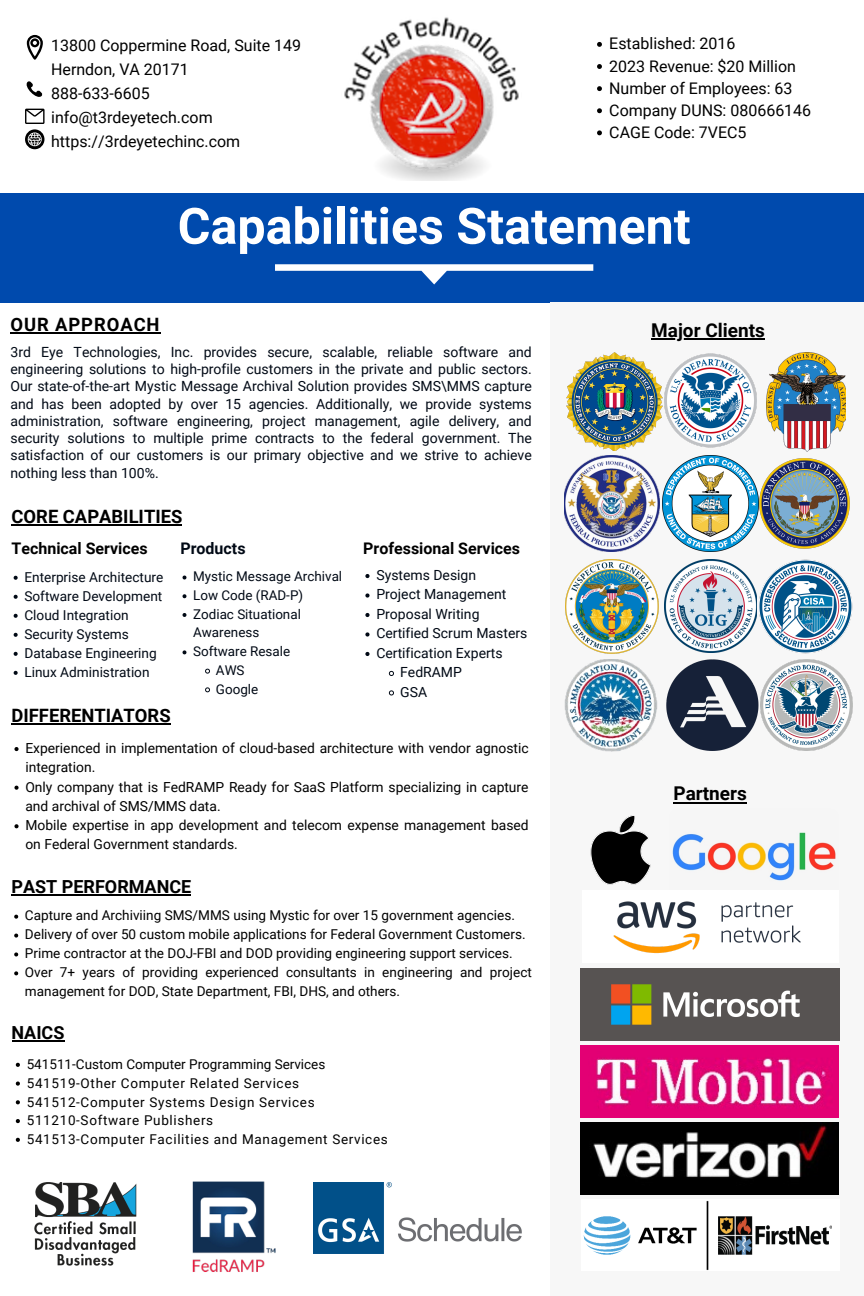
<style>
.page{position:relative;width:864px;height:1296px;background:#fff}
.page>*{position:absolute;margin:0;border:0;box-sizing:border-box;transform-origin:0 0}
.t1{font:700 50.15px "Roboto";color:#fff}
.t2{font:700 19px "Roboto";color:#000}
.t3{font:700 18.4px "Roboto";color:#000}
.t4{font:700 18.4px "Roboto";letter-spacing:.05em;color:#000}
.t5{font:700 18px "Roboto";color:#000}
.t6{font:16px/24px "Roboto";color:#000}
.t7{font:700 16px "Roboto";color:#000}
.t8{font:700 16px "Roboto";color:#010915}
.t9{font:14.05px/17.2px "Roboto";color:#010915;text-align:justify}
.t10{font:14px "Roboto";color:#010915}
.t11{font:13.85px/19.3px "Roboto";color:#000}
.t12{font:13.65px "Roboto";color:#010915}
.t13{font:13.6px/18.9px "Roboto";color:#000}
.t14{font:13.5px "Roboto";letter-spacing:.05em;color:#000}
.t15{font:13.5px "Roboto";color:#000}
.t16{font:13.45px/18.7px "Roboto";color:#010915}
</style>
<div class="page">
<div style="left:0;top:193px;width:864px;height:109px;background:#004aad"></div>
<div style="left:551px;top:302px;width:313px;height:994px;background:#f7f7f7"></div>
<img style="left:344px;top:17px;width:175px;height:163px">
<img style="left:590px;top:815px;width:61px;height:70px">
<img style="left:581px;top:968px;width:258px;height:72px">
<img style="left:669px;top:809px;width:169px;height:95px;border-radius:8px">
<div style="left:582px;top:890px;width:256px;height:72px;background:#fff"></div>
<img style="left:613px;top:901px;width:188px;height:53px">
<img style="left:35px;top:1182px;width:102px;height:84px">
<svg style="left:275px;top:264px;width:318px;height:21px"></svg>
<svg style="left:26px;top:81px;width:16px;height:16px"></svg>
<svg style="left:25px;top:109px;width:20px;height:40px"></svg>
<svg style="left:27px;top:35px;width:16px;height:25px"></svg>
<img style="left:583px;top:1201px;width:249px;height:69px">
<img style="left:766px;top:353px;width:80px;height:99px">
<img style="left:567px;top:353px;width:96px;height:98px">
<img style="left:664px;top:353px;width:93px;height:95px">
<img style="left:581px;top:1046px;width:258px;height:71px">
<img style="left:581px;top:1122px;width:258px;height:72px">
<img style="left:663px;top:456px;width:186px;height:96px">
<img style="left:564px;top:456px;width:95px;height:96px">
<img style="left:565px;top:560px;width:94px;height:93px">
<img style="left:665px;top:560px;width:92px;height:92px">
<img style="left:760px;top:560px;width:92px;height:94px">
<img style="left:564px;top:659px;width:94px;height:93px">
<img style="left:761px;top:659px;width:91px;height:92px">
<img style="left:666px;top:659px;width:92px;height:92px">
<img style="left:192px;top:1181px;width:84px;height:91px">
<img style="left:314px;top:1182px;width:208px;height:71px">
<svg style="left:14px;top:576px;width:4px;height:4px"></svg>
<svg style="left:14px;top:595px;width:4px;height:4px"></svg>
<svg style="left:14px;top:614px;width:4px;height:4px"></svg>
<svg style="left:14px;top:633px;width:4px;height:4px"></svg>
<svg style="left:14px;top:652px;width:4px;height:4px"></svg>
<svg style="left:14px;top:671px;width:4px;height:4px"></svg>
<svg style="left:183px;top:576px;width:3px;height:4px"></svg>
<svg style="left:183px;top:594px;width:3px;height:4px"></svg>
<svg style="left:183px;top:613px;width:3px;height:4px"></svg>
<svg style="left:183px;top:650px;width:3px;height:4px"></svg>
<svg style="left:205px;top:669px;width:5px;height:5px"></svg>
<svg style="left:205px;top:687px;width:5px;height:5px"></svg>
<hr style="left:651px;top:338px;width:114px;height:2px;background:#000">
<hr style="left:674px;top:802px;width:73px;height:1px;background:#000">
<svg style="left:597px;top:42px;width:5px;height:5px"></svg>
<svg style="left:597px;top:64px;width:5px;height:5px"></svg>
<svg style="left:597px;top:86px;width:5px;height:5px"></svg>
<svg style="left:597px;top:108px;width:5px;height:5px"></svg>
<svg style="left:597px;top:130px;width:5px;height:5px"></svg>
<hr style="left:10px;top:333px;width:151px;height:1px;background:#000">
<hr style="left:12px;top:524px;width:170px;height:1px;background:#000">
<svg style="left:365px;top:574px;width:5px;height:4px"></svg>
<svg style="left:365px;top:593px;width:5px;height:5px"></svg>
<svg style="left:365px;top:613px;width:5px;height:4px"></svg>
<svg style="left:365px;top:632px;width:5px;height:5px"></svg>
<svg style="left:365px;top:652px;width:5px;height:4px"></svg>
<svg style="left:389px;top:671px;width:5px;height:5px"></svg>
<svg style="left:389px;top:690px;width:5px;height:5px"></svg>
<hr style="left:12px;top:723px;width:159px;height:2px;background:#000">
<svg style="left:14px;top:747px;width:5px;height:4px"></svg>
<svg style="left:14px;top:786px;width:5px;height:4px"></svg>
<svg style="left:14px;top:824px;width:5px;height:4px"></svg>
<hr style="left:12px;top:894px;width:179px;height:2px;background:#000">
<svg style="left:14px;top:915px;width:4px;height:4px"></svg>
<svg style="left:14px;top:934px;width:4px;height:4px"></svg>
<svg style="left:14px;top:952px;width:4px;height:4px"></svg>
<svg style="left:14px;top:971px;width:4px;height:4px"></svg>
<svg style="left:16px;top:1063px;width:4px;height:4px"></svg>
<svg style="left:16px;top:1082px;width:4px;height:4px"></svg>
<svg style="left:16px;top:1100px;width:4px;height:4px"></svg>
<svg style="left:16px;top:1119px;width:4px;height:4px"></svg>
<svg style="left:16px;top:1138px;width:4px;height:4px"></svg>
<hr style="left:12px;top:1040px;width:52px;height:2px;background:#000">
<p class="t6" style="left:51px;top:33px;width:251px">13800 Coppermine Road, Suite 149<br>Herndon, VA 20171<br>888-633-6605 info@t3rdeyetech.com https://3rdeyetechinc.com</p>
<p class="t6" style="left:609px;top:32px;width:128px">Established: 2016</p>
<p class="t6" style="left:609px;top:54px;width:188px">2023 Revenue: $20 Million</p>
<p class="t6" style="left:609px;top:76px;width:185px">Number of Employees: 63</p>
<p class="t6" style="left:609px;top:98px;width:204px">Company DUNS: 080666146</p>
<p class="t6" style="left:609px;top:120px;width:139px">CAGE Code: 7VEC5</p>
<p class="t1" style="left:178px;top:197px;width:514px">Capabilities Statement</p>
<h2 class="t4" style="left:10px;top:314px;width:151px">OUR APPROACH</h2>
<p class="t9" style="left:10px;top:343px;width:523px">3rd Eye Technologies, Inc. provides secure, scalable, reliable software and engineering solutions to high-profile customers in the private and public sectors.<br>Our state-of-the-art Mystic Message Archival Solution provides SMS\MMS capture and has been adopted by over 15 agencies. Additionally, we provide systems administration, software engineering, project management, agile delivery, and security solutions to multiple prime contracts to the federal government. The satisfaction of our customers is our primary objective and we strive to achieve nothing less than 100%.</p>
<p class="t3" style="left:12px;top:506px;width:172px">CORE CAPABILITIES</p>
<h2 class="t7" style="left:12px;top:539px;width:138px">Technical Services</h2>
<p class="t8" style="left:180px;top:539px;width:67px">Products</p>
<p class="t10" style="left:376px;top:567px;width:101px">Systems Design</p>
<p class="t10" style="left:376px;top:586px;width:131px">Project Management</p>
<p class="t10" style="left:376px;top:606px;width:105px">Proposal Writing</p>
<p class="t10" style="left:376px;top:625px;width:152px">Certified Scrum Masters</p>
<h2 class="t10" style="left:376px;top:645px;width:128px">Certification Experts</h2>
<p class="t10" style="left:400px;top:664px;width:63px">FedRAMP</p>
<p class="t10" style="left:400px;top:684px;width:28px">GSA</p>
<p class="t3" style="left:12px;top:705px;width:161px">DIFFERENTIATORS</p>
<p class="t11" style="left:25px;top:739px;width:505px">Experienced in implementation of cloud-based architecture with vendor agnostic integration.</p>
<p class="t11" style="left:25px;top:777px;width:505px">Only company that is FedRAMP Ready for SaaS Platform specializing in capture and archival of SMS/MMS data.</p>
<p class="t11" style="left:25px;top:816px;width:505px">Mobile expertise in app development and telecom expense management based on Federal Government standards.</p>
<p class="t5" style="left:12px;top:876px;width:181px">PAST PERFORMANCE</p>
<p class="t13" style="left:25px;top:906px;width:492px">Capture and Archiviing SMS/MMS using Mystic for over 15 government agencies.</p>
<h3 class="t13" style="left:25px;top:925px;width:502px">Delivery of over 50 custom mobile applications for Federal Government Customers.</h3>
<p class="t13" style="left:25px;top:944px;width:489px">Prime contractor at the DOJ-FBI and DOD providing engineering support services.</p>
<p class="t13" style="left:25px;top:963px;width:508px">Over 7+ years of providing experienced consultants in engineering and project management for DOD, State Department, FBI, DHS, and others.</p>
<p class="t7" style="left:363px;top:539px;width:158px">Professional Services</p>
<p class="t16" style="left:193px;top:567px;width:151px">Mystic Message Archival</p>
<p class="t16" style="left:193px;top:586px;width:112px">Low Code (RAD-P)</p>
<p class="t16" style="left:193px;top:605px;width:109px">Zodiac Situational<br>Awareness</p>
<p class="t16" style="left:193px;top:642px;width:99px">Software Resale</p>
<p class="t16" style="left:216px;top:661px;width:30px">AWS</p>
<p class="t16" style="left:216px;top:680px;width:44px">Google</p>
<h4 class="t12" style="left:24px;top:569px;width:141px">Enterprise Architecture</h4>
<h4 class="t12" style="left:24px;top:588px;width:139px">Software Development</h4>
<p class="t12" style="left:24px;top:607px;width:106px">Cloud Integration</p>
<p class="t12" style="left:24px;top:626px;width:106px">Security Systems</p>
<p class="t12" style="left:24px;top:645px;width:134px">Database Engineering</p>
<p class="t12" style="left:24px;top:664px;width:127px">Linux Administration</p>
<p class="t5" style="left:12px;top:1022px;width:54px">NAICS</p>
<p class="t15" style="left:27px;top:1057px;width:300px">541511-Custom Computer Programming Services</p>
<p class="t14" style="left:27px;top:1075px;width:274px">541519-Other Computer Related Services</p>
<p class="t14" style="left:27px;top:1094px;width:289px">541512-Computer Systems Design Services</p>
<p class="t14" style="left:27px;top:1113px;width:188px">511210-Software Publishers</p>
<p class="t14" style="left:27px;top:1132px;width:363px">541513-Computer Facilities and Management Services</p>
<p class="t2" style="left:651px;top:319px;width:115px">Major Clients</p>
<p class="t2" style="left:674px;top:783px;width:75px">Partners</p>
</div>
